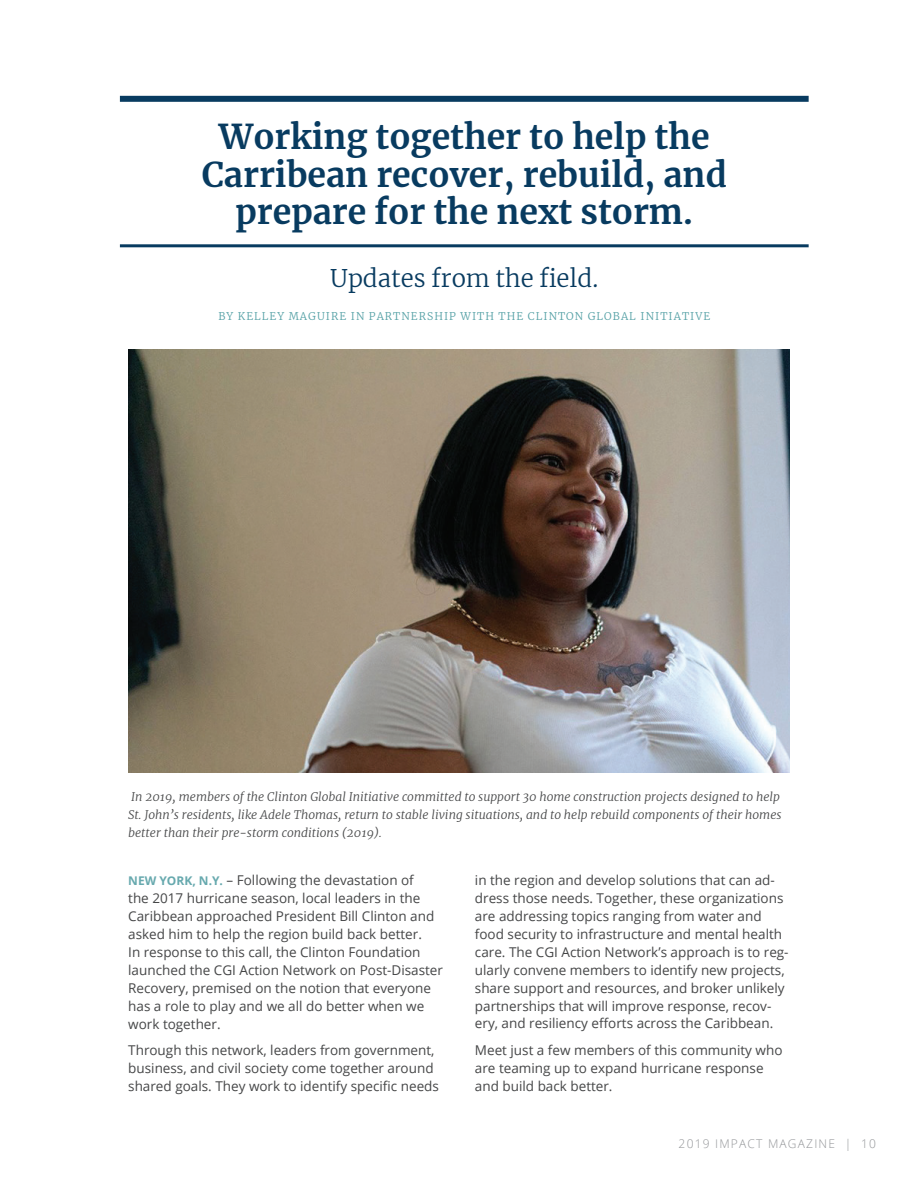
<style>
.page{position:relative;width:918px;height:1188px;background:#fff}
.page>*{position:absolute;margin:0;border:0;box-sizing:border-box;transform-origin:0 0}
.t1{font:700 33.75px/37.5px "Merriweather";color:#083b60;text-align:center}
.t2{font:300 24px "Merriweather";color:#083b60}
.t3{font:13.5px/18px "Open Sans";color:#454647}
.t4{font:italic 300 12px/18px "Merriweather";color:#454647}
.t5{font:300 12px "Open Sans";letter-spacing:.1em;color:#939598}
.t6{font:300 10.5px "Merriweather";letter-spacing:.1em;color:#529fa4}
.s1{font-weight:700;font-size:12px;color:#67a9ae}
</style>
<div class="page">
<img style="left:128px;top:350px;width:662px;height:423px">
<div style="left:120px;top:96px;width:689px;height:6px;background:#083b60"></div>
<hr style="left:120px;top:244px;width:689px;height:3px;background:#083b60">
<h1 class="t1" style="left:202px;top:117px;width:527px">Working together to help the<br>Carribean recover, rebuild, and prepare for the next storm.</h1>
<h2 class="t2" style="left:330px;top:262px;width:269px">Updates from the field.</h2>
<p class="t6" style="left:218px;top:309px;width:493px">BY KELLEY MAGUIRE IN PARTNERSHIP WITH THE CLINTON GLOBAL INITIATIVE</p>
<p class="t4" style="left:128px;top:787px;width:655px">In 2019, members of the Clinton Global Initiative committed to support 30 home construction projects designed to help<br>St. John’s residents, like Adele Thomas, return to stable living situations, and to help rebuild components of their homes better than their pre-storm conditions (2019).</p>
<p class="t3" style="left:128px;top:870px;width:316px"><span class="s1">NEW YORK, N.Y.</span> – Following the devastation of<br>the 2017 hurricane season, local leaders in the Caribbean approached President Bill Clinton and asked him to help the region build back better.<br>In response to this call, the Clinton Foundation launched the CGI Action Network on Post-Disaster Recovery, premised on the notion that everyone has a role to play and we all do better when we work together.</p>
<p class="t3" style="left:128px;top:1041px;width:312px">Through this network, leaders from government, business, and civil society come together around shared goals. They work to identify specific needs</p>
<p class="t3" style="left:475px;top:870px;width:315px">in the region and develop solutions that can ad&shy;dress those needs. Together, these organizations are addressing topics ranging from water and food security to infrastructure and mental health care. The CGI Action Network’s approach is to reg&shy;ularly convene members to identify new projects, share support and resources, and broker unlikely partnerships that will improve response, recov&shy;ery, and resiliency efforts across the Caribbean.</p>
<p class="t3" style="left:475px;top:1041px;width:309px">Meet just a few members of this community who are teaming up to expand hurricane response and build back better.</p>
<p class="t5" style="left:679px;top:1135px;width:199px">2019 IMPACT MAGAZINE | 10</p>
</div>
